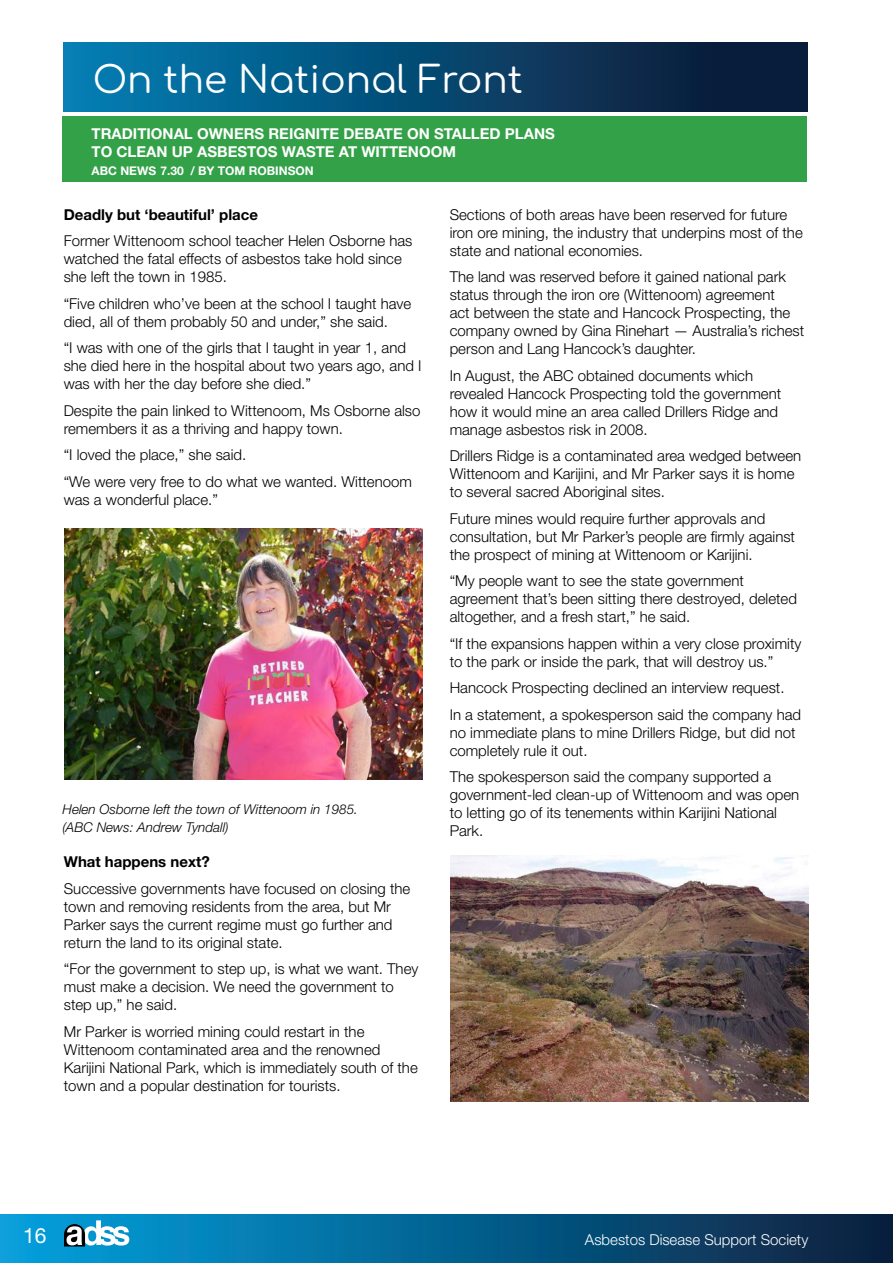
<style>
.page{position:relative;width:893px;height:1263px;background:#fff}
.page>*{position:absolute;margin:0;border:0;box-sizing:border-box;transform-origin:0 0}
.t1{font:37.5px "Comfortaa";color:#fff}
.t2{font:21px "Helvetica Neue";color:#fff}
.t3{font:300 15px/18px "Helvetica Neue";color:#000}
.t4{font:700 15px/18px "Helvetica Neue";color:#fff}
.t5{font:700 15px "Helvetica Neue";color:#000}
.t6{font:300 15px "Helvetica Neue";color:#fff}
.t7{font:italic 300 13.5px/18px "Helvetica Neue";color:#000}
.t8{font:700 12px "Helvetica Neue";color:#fff}
</style>
<div class="page">
<div style="left:0;top:1214px;width:893px;height:49px;background:linear-gradient(to right,#01a3e0,#0b203e)"></div>
<svg style="left:64px;top:1220px;width:65px;height:26px"></svg>
<div style="left:64px;top:43px;width:744px;height:69px;background:linear-gradient(to right,#017fb5,#0c132e)"></div>
<div style="left:62px;top:117px;width:745px;height:65px;background:#33a148"></div>
<img style="left:64px;top:529px;width:358px;height:251px">
<img style="left:450px;top:856px;width:358px;height:245px">
<h1 class="t1" style="left:93px;top:45px;width:432px">On the National Front</h1>
<p class="t4" style="left:92px;top:125px;width:465px">TRADITIONAL OWNERS REIGNITE DEBATE ON STALLED PLANS<br>TO CLEAN UP ASBESTOS WASTE AT WITTENOOM</p>
<p class="t8" style="left:92px;top:164px;width:224px">ABC NEWS 7.30 / BY TOM ROBINSON</p>
<p class="t5" style="left:64px;top:205px;width:196px">Deadly but ‘beautiful’ place</p>
<p class="t3" style="left:64px;top:232px;width:350px">Former Wittenoom school teacher Helen Osborne has watched the fatal effects of asbestos take hold since she left the town in 1985.</p>
<p class="t3" style="left:64px;top:294px;width:349px">“Five children who’ve been at the school I taught have died, all of them probably 50 and under,” she said.</p>
<p class="t3" style="left:64px;top:339px;width:359px">“I was with one of the girls that I taught in year 1, and she died here in the hospital about two years ago, and I was with her the day before she died.”</p>
<p class="t3" style="left:64px;top:401px;width:358px">Despite the pain linked to Wittenoom, Ms Osborne also remembers it as a thriving and happy town.</p>
<p class="t3" style="left:64px;top:441px;width:350px;line-height:26.5px">“I loved the place,” she said.<br>“We were very free to do what we wanted. Wittenoom</p>
<p class="t3" style="left:64px;top:490px;width:156px">was a wonderful place.”</p>
<p class="t7" style="left:62px;top:800px;width:297px">Helen Osborne left the town of Wittenoom in 1985. (ABC News: Andrew Tyndall)</p>
<p class="t5" style="left:64px;top:853px;width:147px">What happens next?</p>
<p class="t3" style="left:64px;top:879px;width:348px">Successive governments have focused on closing the town and removing residents from the area, but Mr Parker says the current regime must go further and return the land to its original state.</p>
<p class="t3" style="left:64px;top:960px;width:356px">“For the government to step up, is what we want. They must make a decision. We need the government to step up,” he said.</p>
<p class="t3" style="left:64px;top:1022px;width:355px">Mr Parker is worried mining could restart in the Wittenoom contaminated area and the renowned Karijini National Park, which is immediately south of the town and a popular destination for tourists.</p>
<p class="t3" style="left:450px;top:205px;width:355px">Sections of both areas have been reserved for future iron ore mining, the industry that underpins most of the state and national economies.</p>
<p class="t3" style="left:450px;top:268px;width:356px">The land was reserved before it gained national park status through the iron ore (Wittenoom) agreement<br>act between the state and Hancock Prospecting, the company owned by Gina Rinehart — Australia’s richest person and Lang Hancock’s daughter.</p>
<p class="t3" style="left:450px;top:366px;width:333px">In August, the ABC obtained documents which revealed Hancock Prospecting told the government how it would mine an area called Drillers Ridge and manage asbestos risk in 2008.</p>
<p class="t3" style="left:450px;top:447px;width:353px">Drillers Ridge is a contaminated area wedged between<br>Wittenoom and Karijini, and Mr Parker says it is home to several sacred Aboriginal sites.</p>
<p class="t3" style="left:450px;top:509px;width:347px">Future mines would require further approvals and consultation, but Mr Parker’s people are firmly against the prospect of mining at Wittenoom or Karijini.</p>
<p class="t3" style="left:450px;top:572px;width:349px">“My people want to see the state government agreement that’s been sitting there destroyed, deleted altogether, and a fresh start,” he said.</p>
<p class="t3" style="left:450px;top:634px;width:353px">“If the expansions happen within a very close proximity to the park or inside the park, that will destroy us.”</p>
<p class="t3" style="left:450px;top:674px;width:353px;line-height:26.5px">Hancock Prospecting declined an interview request.<br>In a statement, a spokesperson said the company had</p>
<p class="t3" style="left:450px;top:723px;width:347px">no immediate plans to mine Drillers Ridge, but did not completely rule it out.</p>
<p class="t3" style="left:450px;top:768px;width:351px">The spokesperson said the company supported a government-led clean-up of Wittenoom and was open to letting go of its tenements within Karijini National Park.</p>
<h2 class="t2" style="left:23px;top:1223px;width:25px">16</h2>
<p class="t6" style="left:585px;top:1231px;width:225px">Asbestos Disease Support Society</p>
</div>
